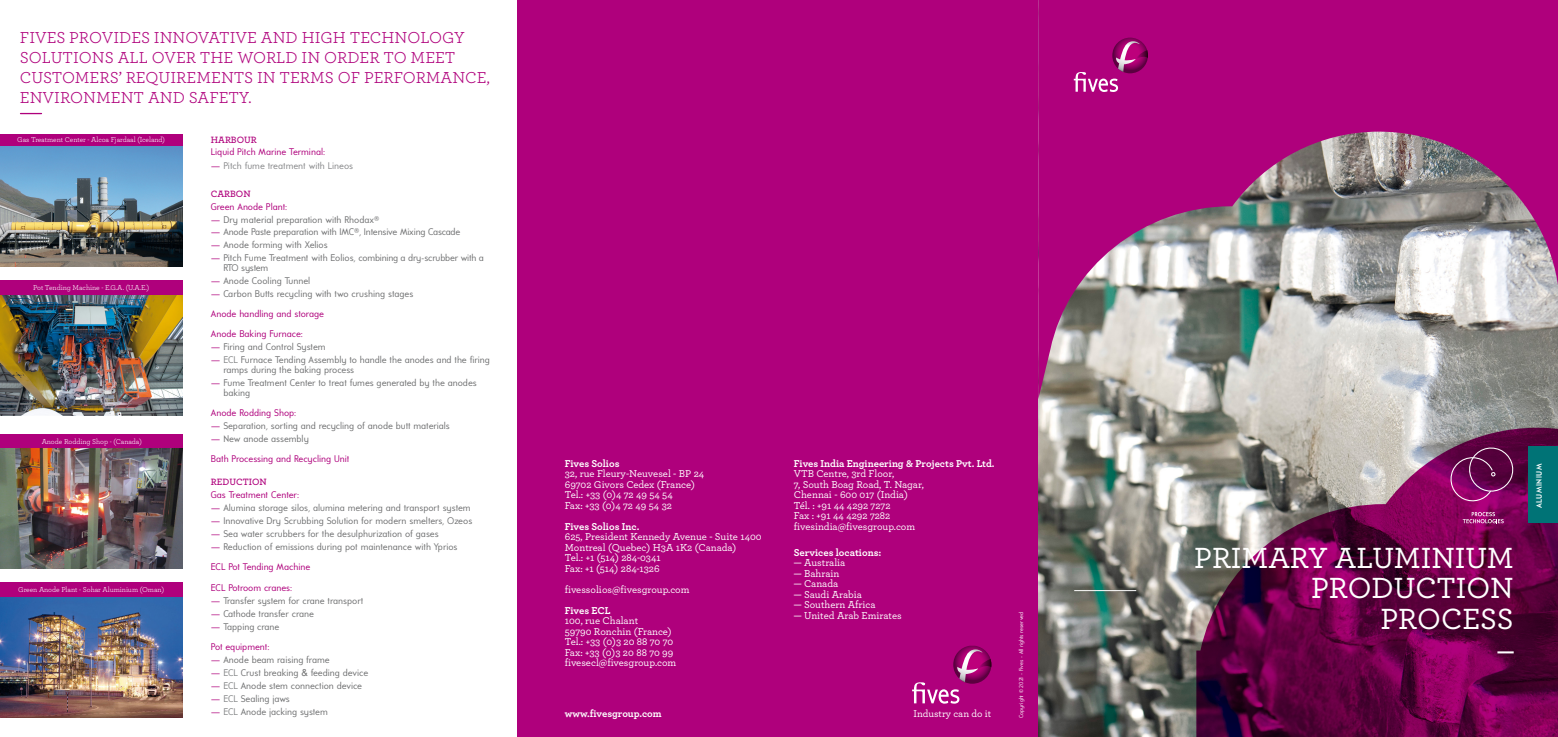
<style>
.page{position:relative;width:1558px;height:737px;background:#fff}
.page>*{position:absolute;margin:0;border:0;box-sizing:border-box;transform-origin:0 0}
.t1{font:500 30.62px/30.6px "Archer";color:#fff;text-align:right}
.t2{font:500 29.75px "Archer";color:#fff}
.t3{font:16.62px/19.9px "Archer";color:#af007c}
.t4{font:500 10.5px/10.5px "Archer";color:#fff}
.t5{font:700 10.5px "Archer";color:#fff}
.t6{font:500 10.24px "Archer";color:#fff}
.t7{font:9.62px/10.2px "Universalis ADF Std";color:#707172}
.t8{font:9.62px/20.2px "Universalis ADF Std";color:#af007c}
.t9{font:9.62px/10.2px "Universalis ADF Std";letter-spacing:-.02em;color:#707172}
.t10{font:9.62px "Universalis ADF Std";color:#87888a}
.t11{font:600 9.62px "Archer";color:#af007c}
.t12{font:700 7.88px "Universalis ADF Std";letter-spacing:.06em;color:#fff}
.t13{font:7.44px "Archer";letter-spacing:-.005em;color:#fff}
.t14{font:5.69px "Universalis ADF Std";color:#fff}
.s1{color:#af007c}
.s2{color:#707172}
.s3{color:#848687}
.s4{font-family:"Arial"}
</style>
<div class="page">
<div style="left:0;top:582px;width:182px;height:15px;background:#af007c"></div>
<div style="left:0;top:434px;width:182px;height:15px;background:#af007c"></div>
<div style="left:0;top:280px;width:182px;height:15px;background:#af007c"></div>
<div style="left:0;top:134px;width:182px;height:14px;background:#af007c"></div>
<img style="left:1038px;top:399px;width:520px;height:338px">
<div style="left:517px;top:0;width:521px;height:737px;background:#af007c"></div>
<hr style="left:1074px;top:590px;width:62px;height:1px;background:#fff">
<svg style="left:1038px;top:0;width:520px;height:399px;background:#ad5a93"></svg>
<svg style="left:1196px;top:428px;width:362px;height:309px;background:#722657"></svg>
<svg style="left:1462px;top:512px;width:41px;height:11px"></svg>
<svg style="left:1447px;top:446px;width:67px;height:58px;background:#78125c"></svg>
<div style="left:1528px;top:446px;width:30px;height:77px;background:#007376"></div>
<svg style="left:1112px;top:38px;width:36px;height:35px"></svg>
<svg style="left:1074px;top:41px;width:74px;height:51px;background:#b01d84"></svg>
<svg style="left:20px;top:113px;width:22px;height:1px"></svg>
<svg style="left:912px;top:645px;width:80px;height:58px"></svg>
<img style="left:0;top:597px;width:182px;height:120px">
<img style="left:0;top:449px;width:182px;height:120px">
<img style="left:0;top:147px;width:182px;height:120px">
<img style="left:0;top:295px;width:182px;height:120px">
<h3 class="t3" style="left:20px;top:27px;width:471px">FIVES PROVIDES INNOVATIVE AND HIGH TECHNOLOGY SOLUTIONS ALL OVER THE WORLD IN ORDER TO MEET CUSTOMERS’ REQUIREMENTS IN TERMS OF PERFORMANCE, ENVIRONMENT AND SAFETY.</h3>
<p class="t11" style="left:211px;top:132px;width:48px">HARBOUR</p>
<p class="t8" style="left:211px;top:142px;width:116px">Liquid Pitch Marine Terminal:</p>
<p class="t10" style="left:211px;top:160px;width:144px"><span class="s1">—</span> Pitch fume treatment with Lineos</p>
<p class="t11" style="left:211px;top:187px;width:41px">CARBON</p>
<p class="t8" style="left:211px;top:196px;width:78px">Green Anode Plant:</p>
<p class="t7" style="left:211px;top:214px;width:170px"><span class="s1">—</span> Dry material preparation with Rhodax®</p>
<p class="t7" style="left:211px;top:227px;width:251px"><span class="s1">—</span> Anode Paste preparation with IMC®, Intensive Mixing Cascade</p>
<p class="t7" style="left:211px;top:239px;width:118px"><span class="s1">—</span> Anode forming with Xelios</p>
<p class="t9" style="left:223px;top:252px;width:262px;text-indent:-12px"><span class="s1">—</span> Pitch Fume Treatment with Eolios, combining a dry-scrubber with a<br>RTO system</p>
<p class="t7" style="left:211px;top:275px;width:101px"><span class="s1">—</span> Anode Cooling Tunnel</p>
<p class="t8" style="left:211px;top:283px;width:204px">— <span class="s2">Carbon Butts recycling with two crushing stages<br></span>Anode handling and storage<br>Anode Baking Furnace:</p>
<p class="t7" style="left:211px;top:341px;width:116px"><span class="s1">—</span> Firing and Control System</p>
<p class="t7" style="left:223px;top:354px;width:268px;text-indent:-12px"><span class="s1">—</span> <span class="s3">ECL</span> Furnace Tending Assembly to handle the anodes and the firing ramps during the baking process</p>
<p class="t7" style="left:223px;top:377px;width:255px;text-indent:-12px"><span class="s1">—</span> Fume Treatment Center to treat fumes generated by the anodes baking</p>
<p class="t8" style="left:211px;top:402px;width:87px">Anode Rodding Shop:</p>
<p class="t7" style="left:211px;top:420px;width:241px"><span class="s1">—</span> Separation, sorting and recycling of anode butt materials</p>
<p class="t8" style="left:211px;top:428px;width:140px">— <span class="s2">New anode assembly<br></span>Bath Processing and Recycling Unit</p>
<p class="t11" style="left:211px;top:475px;width:57px">REDUCTION</p>
<p class="t8" style="left:211px;top:484px;width:90px">Gas Treatment Center:</p>
<p class="t7" style="left:211px;top:502px;width:261px"><span class="s1">—</span> Alumina storage silos, alumina metering and transport system</p>
<p class="t7" style="left:211px;top:515px;width:263px"><span class="s1">—</span> Innovative Dry Scrubbing Solution for modern smelters, Ozeos</p>
<p class="t7" style="left:211px;top:528px;width:229px"><span class="s1">—</span> Sea water scrubbers for the desulphurization of gases</p>
<p class="t7" style="left:211px;top:536px;width:248px;line-height:20.2px"><span class="s1">—</span> Reduction of emissions during pot maintenance with Yprios<br><span class="s1">ECL Pot Tending Machine<br>ECL Potroom cranes:</span></p>
<p class="t7" style="left:211px;top:595px;width:154px"><span class="s1">—</span> Transfer system for crane transport</p>
<p class="t7" style="left:211px;top:608px;width:105px"><span class="s1">—</span> Cathode transfer crane</p>
<p class="t8" style="left:211px;top:616px;width:70px">— <span class="s2">Tapping crane<br></span>Pot equipment:</p>
<p class="t7" style="left:211px;top:654px;width:120px"><span class="s1">—</span> Anode beam raising frame</p>
<p class="t7" style="left:211px;top:667px;width:159px"><span class="s1">—</span> <span class="s3">ECL</span> Crust breaking <span class="s4">&amp;</span> feeding device</p>
<p class="t7" style="left:211px;top:680px;width:153px"><span class="s1">—</span> <span class="s3">ECL</span> Anode stem connection device</p>
<p class="t7" style="left:211px;top:693px;width:80px"><span class="s1">—</span> <span class="s3">ECL</span> Sealing jaws</p>
<p class="t7" style="left:211px;top:706px;width:118px"><span class="s1">—</span> <span class="s3">ECL</span> Anode jacking system</p>
<p class="t13" style="left:17px;top:134px;width:149px">Gas Treatment Center - Alcoa Fjardaal (Iceland)</p>
<p class="t13" style="left:33px;top:282px;width:118px">Pot Tending Machine - E.G.A. (U.A.E.)</p>
<p class="t13" style="left:42px;top:436px;width:102px">Anode Rodding Shop - (Canada)</p>
<p class="t13" style="left:18px;top:584px;width:147px">Green Anode Plant - Sohar Aluminium (Oman)</p>
<p class="t5" style="left:565px;top:455px;width:56px">Fives Solios</p>
<p class="t4" style="left:565px;top:468px;width:141px">32, rue Fleury-Neuvesel - BP 24<br>69702 Givors Cedex (France)<br>Tel.: +33 (0)4 72 49 54 54<br>Fax: +33 (0)4 72 49 54 32</p>
<p class="t5" style="left:565px;top:518px;width:76px">Fives Solios Inc.</p>
<p class="t4" style="left:565px;top:531px;width:198px">625, President Kennedy Avenue - Suite 1400<br>Montreal (Quebec) H3A 1K2 (Canada)<br>Tel.: +1 (514) 284-0341<br>Fax: +1 (514) 284-1326</p>
<p class="t4" style="left:565px;top:583px;width:126px">fivessolios@fivesgroup.com</p>
<p class="t5" style="left:565px;top:602px;width:47px">Fives ECL</p>
<p class="t4" style="left:565px;top:615px;width:113px">100, rue Chalant<br>59790 Ronchin (France)<br>Tel.: +33 (0)3 20 88 70 70<br>Fax: +33 (0)3 20 88 70 99 fivesecl@fivesgroup.com</p>
<p class="t5" style="left:794px;top:455px;width:202px">Fives India Engineering &amp; Projects Pvt. Ltd.</p>
<p class="t4" style="left:794px;top:468px;width:132px">VTB Centre, 3rd Floor,<br>7, South Boag Road, T. Nagar,<br>Chennai - 600 017 (India)<br>Tél. : +91 44 4292 7272<br>Fax : +91 44 4292 7282 fivesindia@fivesgroup.com</p>
<p class="t5" style="left:794px;top:544px;width:89px">Services locations:</p>
<p class="t4" style="left:794px;top:557px;width:53px">— Australia</p>
<p class="t4" style="left:794px;top:567px;width:47px">— Bahrain</p>
<p class="t4" style="left:794px;top:578px;width:46px">— Canada</p>
<p class="t4" style="left:794px;top:588px;width:70px">— Saudi Arabia</p>
<p class="t4" style="left:794px;top:599px;width:83px">— Southern Africa</p>
<p class="t4" style="left:794px;top:609px;width:109px">— United Arab Emirates</p>
<p class="t5" style="left:565px;top:705px;width:98px">www.fivesgroup.com</p>
<p class="t6" style="left:913px;top:706px;width:79px">Industry can do it</p>
<p class="t14" style="left:1018px;top:718px;width:107px;rotate:-90deg">Copyright © 2021 - Fives - All rights reserved</p>
<h1 class="t1" style="left:1194px;top:540px;width:321px">PRIMARY ALUMINIUM<br>PRODUCTION<br>PROCESS</h1>
<h2 class="t2" style="left:1498px;top:617px;width:17px">_</h2>
<p class="t12" style="left:1534px;top:508px;width:46px;rotate:-90deg">ALUMINIUM</p>
</div>
